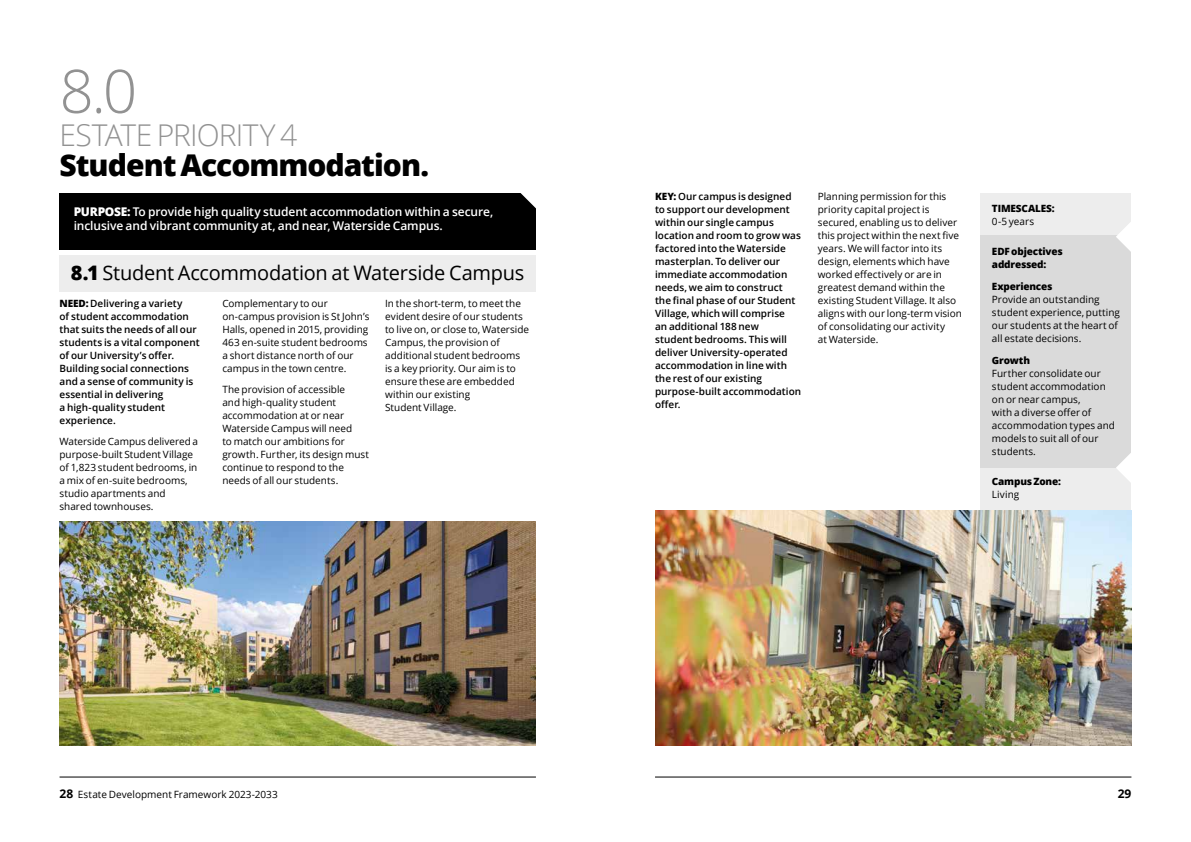
<style>
.page{position:relative;width:1191px;height:842px;background:#fff}
.page>*{position:absolute;margin:0;border:0;box-sizing:border-box;transform-origin:0 0}
.t1{font:300 60px "Open Sans";color:#929292}
.t2{font:800 30px "Open Sans";letter-spacing:-.035em;color:#000}
.t3{font:300 30px "Open Sans";letter-spacing:-.025em;color:#929292}
.t4{font:20px "Open Sans";letter-spacing:-.01em;color:#000}
.t5{font:600 12px/14px "Open Sans";letter-spacing:-.01em;color:#fff}
.t6{font:700 12px "Open Sans";color:#000}
.t7{font:10px/13px "Open Sans";color:#000}
.t8{font:600 10px/13px "Open Sans";color:#000}
.t9{font:800 10px/13px "Open Sans";letter-spacing:-.02em;color:#000}
.s1{font-weight:800}
</style>
<div class="page">
<div style="left:980px;top:193px;width:151px;height:317px;background:#ededed"></div>
<div style="left:60px;top:193px;width:476px;height:56px;background:#000"></div>
<div style="left:980px;top:235px;width:151px;height:233px;background:#dadada"></div>
<svg style="left:1116px;top:222px;width:15px;height:30px"></svg>
<svg style="left:1116px;top:453px;width:15px;height:29px"></svg>
<hr style="left:655px;top:777px;width:476px;height:1px;background:#000">
<hr style="left:60px;top:777px;width:476px;height:1px;background:#000">
<div style="left:60px;top:255px;width:476px;height:37px;background:#ededed"></div>
<svg style="left:520px;top:193px;width:16px;height:15px"></svg>
<img style="left:60px;top:522px;width:476px;height:224px">
<img style="left:655px;top:510px;width:476px;height:236px">
<p class="t1" style="left:60px;top:50px;width:79px">8.0</p>
<h1 class="t3" style="left:60px;top:114px;width:239px">ESTATE PRIORITY 4</h1>
<h1 class="t2" style="left:60px;top:142px;width:371px">Student Accommodation.</h1>
<h4 class="t5" style="left:74px;top:205px;width:421px"><span class="s1">PURPOSE:</span> To provide high quality student accommodation within a secure, inclusive and vibrant community at, and near, Waterside Campus.</h4>
<p class="t4" style="left:71px;top:259px;width:455px"><span class="s1">8.1</span> Student Accommodation at Waterside Campus</p>
<p class="t8" style="left:60px;top:296px;width:142px"><span class="s1">NEED:</span> Delivering a variety<br>of student accommodation that suits the needs of all our students is a vital component</p>
<p class="t8" style="left:60px;top:348px;width:116px">of our University’s offer.</p>
<p class="t8" style="left:60px;top:361px;width:135px">Building social connections and a sense of community is essential in delivering<br>a high-quality student experience.</p>
<p class="t7" style="left:60px;top:435px;width:140px">Waterside Campus delivered a purpose-built Student Village of 1,823 student bedrooms, in a mix of en-suite bedrooms, studio apartments and shared townhouses.</p>
<p class="t7" style="left:385px;top:296px;width:146px">In the short-term, to meet the evident desire of our students to live on, or close to, Waterside<br>Campus, the provision of additional student bedrooms is a key priority. Our aim is to ensure these are embedded within our existing<br>Student Village.</p>
<p class="t7" style="left:222px;top:296px;width:149px">Complementary to our on-campus provision is St John’s<br>Halls, opened in 2015, providing<br>463 en-suite student bedrooms a short distance north of our campus in the town centre.</p>
<p class="t7" style="left:222px;top:383px;width:148px">The provision of accessible<br>and high-quality student accommodation at or near<br>Waterside Campus will need<br>to match our ambitions for growth. Further, its design must continue to respond to the needs of all our students.</p>
<p class="t8" style="left:655px;top:190px;width:147px"><span class="s1">KEY:</span> Our campus is designed to support our development within our single campus location and room to grow was factored into the Waterside masterplan. To deliver our immediate accommodation needs, we aim to construct</p>
<p class="t8" style="left:655px;top:294px;width:142px">the final phase of our Student</p>
<p class="t8" style="left:655px;top:307px;width:148px">Village, which will comprise<br>an additional 188 new<br>student bedrooms. This will deliver University-operated accommodation in line with the rest of our existing purpose-built accommodation</p>
<h5 class="t8" style="left:655px;top:398px;width:27px">offer.</h5>
<p class="t7" style="left:818px;top:190px;width:141px">Planning permission for this priority capital project is secured, enabling us to deliver</p>
<p class="t7" style="left:818px;top:229px;width:143px">this project within the next five</p>
<p class="t7" style="left:818px;top:242px;width:134px">years. We will factor into its design, elements which have</p>
<p class="t7" style="left:818px;top:268px;width:126px">worked effectively or are in</p>
<p class="t7" style="left:818px;top:281px;width:146px">greatest demand within the existing Student Village. It also aligns with our long-term vision of consolidating our activity<br>at Waterside.</p>
<p class="t9" style="left:992px;top:202px;width:64px">TIMESCALES:</p>
<p class="t7" style="left:992px;top:215px;width:44px">0-5 years</p>
<p class="t9" style="left:992px;top:245px;width:72px">EDF objectives addressed:</p>
<p class="t9" style="left:992px;top:279px;width:62px">Experiences</p>
<p class="t7" style="left:992px;top:293px;width:129px">Provide an outstanding student experience, putting our students at the heart of all estate decisions.</p>
<p class="t9" style="left:992px;top:353px;width:40px">Growth</p>
<p class="t7" style="left:992px;top:366px;width:125px">Further consolidate our student accommodation on or near campus,<br>with a diverse offer of accommodation types and models to suit all of our students.</p>
<p class="t9" style="left:992px;top:474px;width:70px">Campus Zone:</p>
<p class="t7" style="left:992px;top:487px;width:29px">Living</p>
<p class="t6" style="left:60px;top:785px;width:15px">28</p>
<p class="t7" style="left:78px;top:788px;width:201px">Estate Development Framework 2023-2033</p>
<p class="t6" style="left:1117px;top:785px;width:15px">29</p>
</div>
